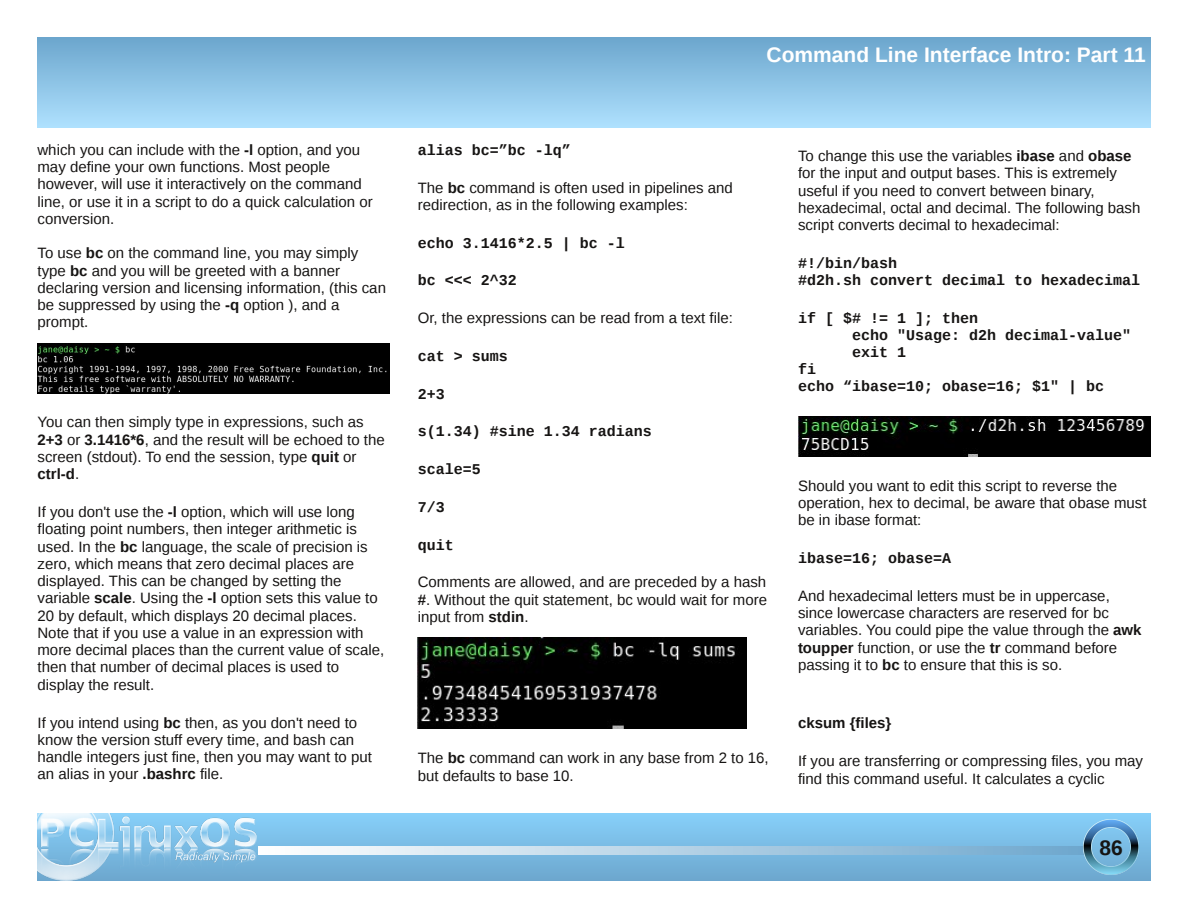
<style>
.page{position:relative;width:1188px;height:918px;background:#fff}
.page>*{position:absolute;margin:0;border:0;box-sizing:border-box;transform-origin:0 0}
.t1{font:700 21px "Liberation Sans";color:#fff}
.t2{font:700 21px "Liberation Sans";color:#161413}
.t3{font:15px/17.2px "Liberation Sans";color:#161413}
.t4{font:700 15px/17px "Liberation Mono";color:#161413}
.t5{font:700 15px "Liberation Sans";color:#161413}
.s1{font-weight:700}
</style>
<div class="page">
<div style="left:38px;top:38px;width:1112px;height:90px;background:linear-gradient(to bottom,#6ca6cd,#aee1fe)"></div>
<div style="left:38px;top:813px;width:1112px;height:67px;background:linear-gradient(to bottom,#87d0fa,#6da7ce)"></div>
<svg style="left:258px;top:846px;width:825px;height:9px;background:#b6d3e6"></svg>
<img style="left:1083px;top:819px;width:55px;height:55px">
<img style="left:38px;top:813px;width:218px;height:67px">
<img style="left:38px;top:343px;width:352px;height:51px">
<img style="left:418px;top:637px;width:328px;height:92px">
<img style="left:798px;top:416px;width:352px;height:41px">
<p class="t3" style="left:38px;top:141px;width:337px">which you can include with the <span class="s1">-l</span> option, and you may define your own functions. Most people however, will use it interactively on the command line, or use it in a script to do a quick calculation or conversion.</p>
<p class="t3" style="left:38px;top:245px;width:350px">To use <span class="s1">bc</span> on the command line, you may simply type <span class="s1">bc</span> and you will be greeted with a banner declaring version and licensing information, (this can be suppressed by using the <span class="s1">-q</span> option ), and a prompt.</p>
<p class="t3" style="left:38px;top:414px;width:349px">You can then simply type in expressions, such as <span class="s1">2+3</span> or <span class="s1">3.1416*6</span>, and the result will be echoed to the screen (stdout). To end the session, type <span class="s1">quit</span> or <span class="s1">ctrl-d</span>.</p>
<p class="t3" style="left:38px;top:503px;width:348px">If you don't use the <span class="s1">-l</span> option, which will use long floating point numbers, then integer arithmetic is used. In the <span class="s1">bc</span> language, the scale of precision is zero, which means that zero decimal places are displayed. This can be changed by setting the variable <span class="s1">scale</span>. Using the <span class="s1">-l</span> option sets this value to 20 by default, which displays 20 decimal places.<br>Note that if you use a value in an expression with more decimal places than the current value of scale, then that number of decimal places is used to display the result.</p>
<p class="t3" style="left:38px;top:714px;width:336px">If you intend using <span class="s1">bc</span> then, as you don't need to know the version stuff every time, and bash can handle integers just fine, then you may want to put an alias in your <span class="s1">.bashrc</span> file.</p>
<h1 class="t1" style="left:767px;top:42px;width:381px">Command Line Interface Intro: Part 11</h1>
<p class="t4" style="left:418px;top:141px;width:155px">alias bc=”bc -lq”</p>
<p class="t3" style="left:418px;top:179px;width:317px">The <span class="s1">bc</span> command is often used in pipelines and redirection, as in the following examples:</p>
<p class="t4" style="left:418px;top:234px;width:209px">echo 3.1416*2.5 | bc -l</p>
<p class="t4" style="left:418px;top:272px;width:101px">bc &lt;&lt;&lt; 2^32</p>
<p class="t3" style="left:418px;top:310px;width:317px">Or, the expressions can be read from a text file:</p>
<p class="t4" style="left:418px;top:347px;width:92px">cat &gt; sums</p>
<p class="t4" style="left:418px;top:385px;width:29px">2+3</p>
<p class="t4" style="left:418px;top:423px;width:236px">s(1.34) #sine 1.34 radians</p>
<p class="t4" style="left:418px;top:461px;width:65px">scale=5</p>
<p class="t4" style="left:418px;top:498px;width:29px">7/3</p>
<p class="t4" style="left:418px;top:536px;width:38px">quit</p>
<p class="t3" style="left:418px;top:574px;width:351px;text-align:justify">Comments are allowed, and are preceded by a hash <span class="s1">#</span>. Without the quit statement, bc would wait for more input from <span class="s1">stdin</span>.</p>
<p class="t3" style="left:418px;top:750px;width:352px">The <span class="s1">bc</span> command can work in any base from 2 to 16, but defaults to base 10.</p>
<p class="t3" style="left:798px;top:147px;width:344px">To change this use the variables <span class="s1">ibase</span> and <span class="s1">obase </span>for the input and output bases. This is extremely useful if you need to convert between binary, hexadecimal, octal and decimal. The following bash script converts decimal to hexadecimal:</p>
<p class="t4" style="left:798px;top:254px;width:344px">#!/bin/bash<br>#d2h.sh convert decimal to hexadecimal</p>
<p class="t4" style="left:798px;top:309px;width:182px">if [ $# != 1 ]; then</p>
<p class="t4" style="left:852px;top:326px;width:281px">echo "Usage: d2h decimal-value"</p>
<p class="t4" style="left:852px;top:343px;width:56px">exit 1</p>
<p class="t4" style="left:798px;top:360px;width:20px">fi</p>
<p class="t4" style="left:798px;top:377px;width:308px">echo “ibase=10; obase=16; $1" | bc</p>
<p class="t3" style="left:798px;top:477px;width:350px">Should you want to edit this script to reverse the operation, hex to decimal, be aware that obase must be in ibase format:</p>
<p class="t4" style="left:798px;top:549px;width:155px">ibase=16; obase=A</p>
<p class="t3" style="left:798px;top:587px;width:345px">And hexadecimal letters must be in uppercase, since lowercase characters are reserved for bc variables. You could pipe the value through the <span class="s1">awk toupper</span> function, or use the <span class="s1">tr</span> command before passing it to <span class="s1">bc</span> to ensure that this is so.</p>
<p class="t5" style="left:798px;top:714px;width:95px">cksum {files}</p>
<p class="t3" style="left:798px;top:753px;width:347px">If you are transferring or compressing files, you may find this command useful. It calculates a cyclic</p>
<h1 class="t2" style="left:1100px;top:835px;width:25px">86</h1>
</div>
